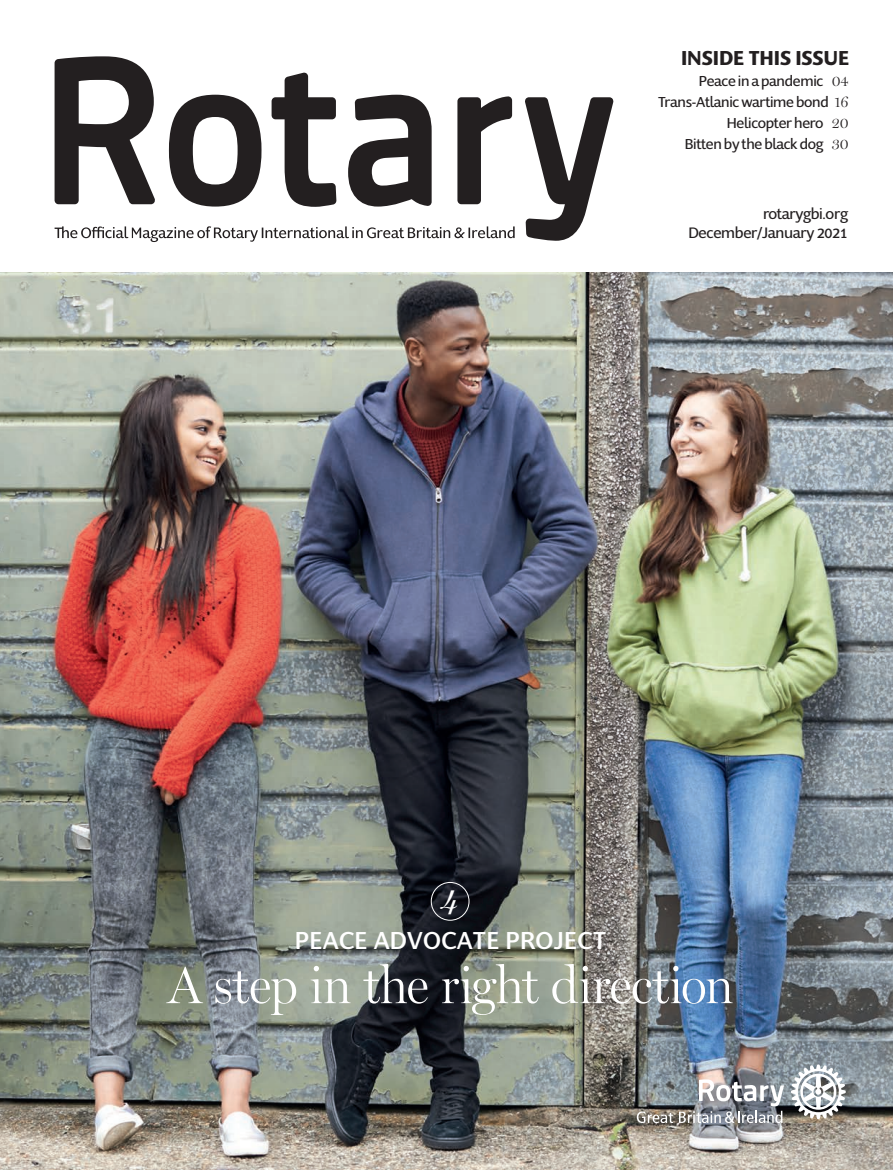
<style>
.page{position:relative;width:893px;height:1170px;background:#fff}
.page>*{position:absolute;margin:0;border:0;box-sizing:border-box;transform-origin:0 0}
.Cover_Heading_Intro{font:300 52.5px "Miller Display";letter-spacing:-.015em;color:#fff}
.Cover_Page_Number{font:italic 30px "Miller Display";color:#fff}
.Cover_Heading_Intro-2{font:500 25.5px "Supra Classic";letter-spacing:.01em;color:#fff}
.t1{font:700 21px "Supra Classic";letter-spacing:-.005em;color:#231f20}
.Cover_-_Month_Issue{font:15.75px/19.5px "Supra Classic";letter-spacing:-.02em;color:#231f20;text-align:right}
.t2{font:15px "Supra Classic";letter-spacing:-.02em;color:#231f20}
.s1{font-family:"Miller Display";font-weight:300}
</style>
<div class="page">
<img style="left:0;top:272px;width:893px;height:897px">
<div style="left:431px;top:882px;width:38px;height:38px;border:1px solid #fff;border-radius:50%"></div>
<svg style="left:55px;top:56px;width:558px;height:185px"></svg>
<svg style="left:55px;top:226px;width:460px;height:16px"></svg>
<svg style="left:637px;top:1111px;width:36px;height:11px"></svg>
<svg style="left:679px;top:1079px;width:105px;height:43px"></svg>
<svg style="left:791px;top:1064px;width:55px;height:55px"></svg>
<p class="t1" style="left:681px;top:43px;width:170px">INSIDE THIS ISSUE</p>
<p class="t2" style="left:699px;top:71px;width:151px">Peace in a pandemic <span class="s1">04</span></p>
<p class="t2" style="left:658px;top:92px;width:192px">Trans-Atlanic wartime bond <span class="s1">16</span></p>
<p class="t2" style="left:727px;top:113px;width:123px">Helicopter hero <span class="s1">20</span></p>
<p class="t2" style="left:685px;top:134px;width:165px">Bitten by the black dog <span class="s1">30</span></p>
<p class="Cover_-_Month_Issue" style="left:688px;top:204px;width:161px">rotarygbi.org<br>December/January 2021</p>
<p class="Cover_Page_Number" style="left:442px;top:881px;width:17px">4</p>
<p class="Cover_Heading_Intro-2" style="left:295px;top:923px;width:313px">PEACE ADVOCATE PROJECT</p>
<p class="Cover_Heading_Intro" style="left:167px;top:954px;width:568px">A step in the right direction</p>
</div>
